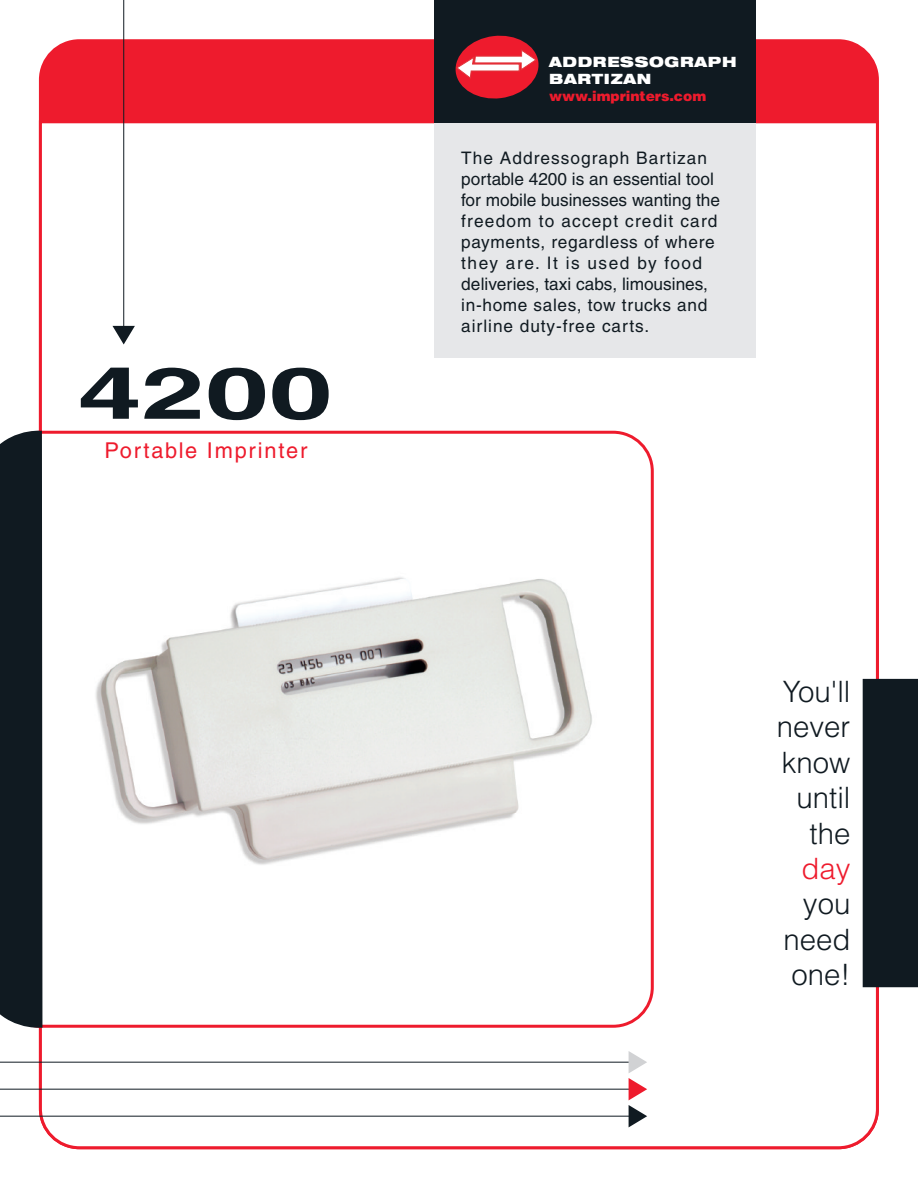
<style>
.page{position:relative;width:918px;height:1188px;background:#fff}
.page>*{position:absolute;margin:0;border:0;box-sizing:border-box;transform-origin:0 0}
.t1{font:700 72px "Helvetica";color:#101a21;scale:1.59 1}
.t2{font:300 29.4px/35.4px "Helvetica";color:#101a21;text-align:right}
.t3{font:300 29.4px "Helvetica";color:#ee1b2d}
.t4{font:21.75px "Helvetica";letter-spacing:.08em;color:#ee1b2d}
.t5{font:17.25px/21px "Helvetica";letter-spacing:.04em;color:#101a21}
.t6{font:900 expanded 14.25px/17.2px "Helvetica Neue";letter-spacing:.05em;color:#fff}
.t7{font:900 13.8px "Helvetica";letter-spacing:-.005em;color:#ee1b2d}
</style>
<div class="page">
<div style="left:40px;top:41px;width:837px;height:1107px;background:#ee1b2d;border-radius:39px"></div>
<div style="left:37px;top:119px;width:843px;height:1030px;background:#fff"></div>
<div style="left:863px;top:679px;width:55px;height:308px;background:#101a21"></div>
<div style="left:434px;top:0;width:322px;height:358px;background:#e6e7e9"></div>
<div style="left:434px;top:0;width:322px;height:123px;background:#101a21"></div>
<div style="left:1px;top:432px;width:651px;height:594px;background:#fff;border-radius:39px"></div>
<div style="left:0;top:431px;width:42px;height:597px;background:#101a21"></div>
<hr style="left:123px;top:0;width:1px;height:329px;background:#101a21">
<svg style="left:112px;top:326px;width:23px;height:18px"></svg>
<hr style="left:0;top:1062px;width:632px;height:1px;background:#101a21">
<hr style="left:0;top:1089px;width:632px;height:1px;background:#101a21">
<hr style="left:0;top:1116px;width:632px;height:1px;background:#101a21">
<svg style="left:629px;top:1051px;width:18px;height:76px"></svg>
<svg style="left:455px;top:35px;width:84px;height:64px"></svg>
<img style="left:95px;top:577px;width:497px;height:288px">
<h1 class="t1" style="left:78px;top:352px;width:162px">4200</h1>
<p class="t4" style="left:105px;top:437px;width:204px">Portable Imprinter</p>
<p class="t6" style="left:549px;top:52px;width:189px">ADDRESSOGRAPH<br>BARTIZAN</p>
<p class="t7" style="left:549px;top:88px;width:159px">www.imprinters.com</p>
<p class="t5" style="left:461px;top:148px;width:260px">The Addressograph Bartizan portable 4200 is an essential tool for mobile businesses wanting the freedom to accept credit card payments, regardless of where they are. It is used by food deliveries, taxi cabs, limousines, in-home sales, tow trucks and airline duty-free carts.</p>
<h2 class="t2" style="left:777px;top:674px;width:75px">You'll never know until the</h2>
<h2 class="t3" style="left:801px;top:852px;width:51px">day</h2>
<h2 class="t2" style="left:783px;top:887px;width:69px;text-align:justify;text-indent:20px">you need one!</h2>
</div>
